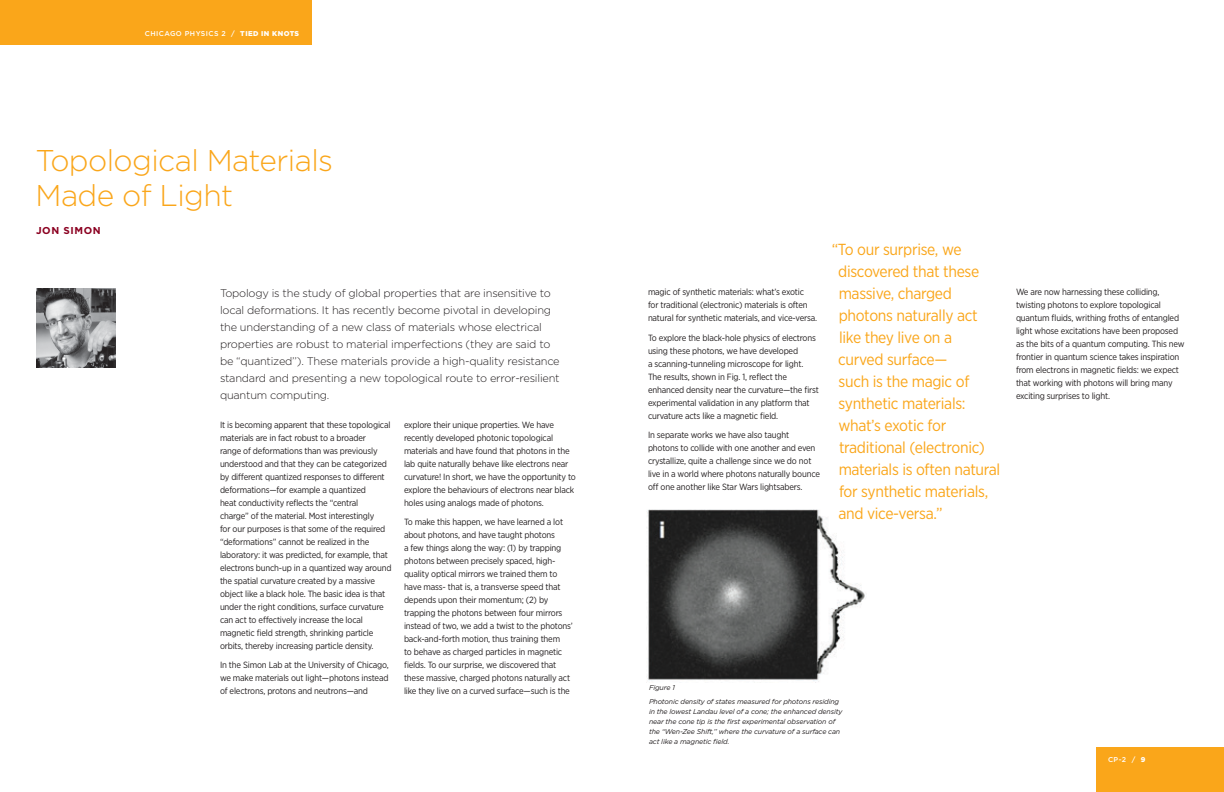
<style>
.page{position:relative;width:1224px;height:792px;background:#fff}
.page>*{position:absolute;margin:0;border:0;box-sizing:border-box;transform-origin:0 0}
.Article_Headers_L{font:300 30px/35px "Gotham";letter-spacing:-.02em;color:#faa61a}
.Pull_Quote{font:16px/22px "Gotham Narrow";letter-spacing:-.02em;color:#faa61a}
.Article_Intro_P{font:300 11px/17px "Gotham";letter-spacing:-.02em;color:#231f20}
.Author_Names_bold{font:700 10px "Gotham";letter-spacing:.06em;color:#8b0021}
.Article_Body_1{font:9px/13px "Gotham Narrow";letter-spacing:-.02em;color:#231f20}
.t1{font:italic 7px/10px "Gotham";letter-spacing:-.02em;color:#231f20}
.t2{font:500 7px "Gotham";letter-spacing:.06em;color:#fff}
.s1{font-weight:900}
</style>
<div class="page">
<div style="left:1096px;top:747px;width:128px;height:45px;background:#faa61a"></div>
<div style="left:0;top:0;width:312px;height:45px;background:#faa61a"></div>
<img style="left:647px;top:510px;width:218px;height:172px">
<img style="left:36px;top:288px;width:80px;height:80px">
<p class="t2" style="left:145px;top:29px;width:156px">CHICAGO PHYSICS 2 / <span class="s1">TIED IN KNOTS</span></p>
<p class="Article_Headers_L" style="left:36px;top:142px;width:299px">Topological Materials<br>Made of Light</p>
<p class="Author_Names_bold" style="left:36px;top:224px;width:66px">JON SIMON</p>
<p class="Article_Intro_P" style="left:220px;top:284px;width:341px">Topology is the study of global properties that are insensitive to local deformations. It has recently become pivotal in developing the understanding of a new class of materials whose electrical properties are robust to material imperfections (they are said to be “quantized’’). These materials provide a high-quality resistance standard and presenting a new topological route to error-resilient quantum computing.</p>
<p class="Article_Body_1" style="left:404px;top:418px;width:173px">explore their unique properties. We have recently developed photonic topological materials and have found that photons in the lab quite naturally behave like electrons near curvature! In short, we have the opportunity to explore the behaviours of electrons near black holes using analogs made of photons.</p>
<p class="Article_Body_1" style="left:404px;top:515px;width:170px">To make this happen, we have learned a lot about photons, and have taught photons<br>a few things along the way: (1) by trapping photons between precisely spaced, high&shy;quality optical mirrors we trained them to have mass- that is, a transverse speed that depends upon their momentum; (2) by trapping the photons between four mirrors instead of two, we add a twist to the photons’ back-and-forth motion, thus training them<br>to behave as charged particles in magnetic fields. To our surprise, we discovered that these massive, charged photons naturally act like they live on a curved surface—such is the</p>
<p class="Article_Body_1" style="left:220px;top:418px;width:173px">It is becoming apparent that these topological materials are in fact robust to a broader<br>range of deformations than was previously understood and that they can be categorized by different quantized responses to different deformations—for example a quantized<br>heat conductivity reflects the “central<br>charge” of the material. Most interestingly<br>for our purposes is that some of the required “deformations” cannot be realized in the laboratory: it was predicted, for example, that electrons bunch-up in a quantized way around the spatial curvature created by a massive object like a black hole. The basic idea is that under the right conditions, surface curvature can act to effectively increase the local magnetic field strength, shrinking particle orbits, thereby increasing particle density.</p>
<p class="Article_Body_1" style="left:220px;top:658px;width:170px;text-align:justify">In the Simon Lab at the University of Chicago, we make materials out light—photons instead of electrons, protons and neutrons—and</p>
<p class="Article_Body_1" style="left:648px;top:285px;width:171px">magic of synthetic materials: what’s exotic<br>for traditional (electronic) materials is often natural for synthetic materials, and vice-versa.</p>
<p class="Article_Body_1" style="left:648px;top:331px;width:172px">To explore the black-hole physics of electrons using these photons, we have developed<br>a scanning-tunneling microscope for light.<br>The results, shown in Fig. 1, reflect the enhanced density near the curvature—the first experimental validation in any platform that curvature acts like a magnetic field.</p>
<p class="Article_Body_1" style="left:648px;top:428px;width:174px">In separate works we have also taught photons to collide with one another and even crystallize, quite a challenge since we do not live in a world where photons naturally bounce off one another like Star Wars lightsabers.</p>
<p class="Pull_Quote" style="left:838px;top:238px;width:143px;text-indent:-6px">“To our surprise, we discovered that these massive, charged</p>
<p class="Pull_Quote" style="left:839px;top:304px;width:141px">photons naturally act</p>
<p class="Pull_Quote" style="left:839px;top:326px;width:115px">like they live on a</p>
<p class="Pull_Quote" style="left:838px;top:348px;width:111px">curved surface—</p>
<p class="Pull_Quote" style="left:838px;top:370px;width:163px">such is the magic of synthetic materials: what’s exotic for traditional (electronic) materials is often natural for synthetic materials, and vice-versa.”</p>
<p class="Article_Body_1" style="left:1016px;top:285px;width:170px">We are now harnessing these colliding, twisting photons to explore topological quantum fluids, writhing froths of entangled light whose excitations have been proposed as the bits of a quantum computing. This new frontier in quantum science takes inspiration from electrons in magnetic fields: we expect that working with photons will bring many exciting surprises to light.</p>
<p class="t1" style="left:649px;top:683px;width:27px">Figure 1</p>
<p class="t1" style="left:649px;top:697px;width:195px">Photonic density of states measured for photons residing in the lowest Landau level of a cone; the enhanced density near the cone tip is the first experimental observation of the “Wen-Zee Shift,’’ where the curvature of a surface can act like a magnetic field.</p>
<p class="t2" style="left:1108px;top:755px;width:39px">CP-2 / <span class="s1">9</span></p>
</div>
